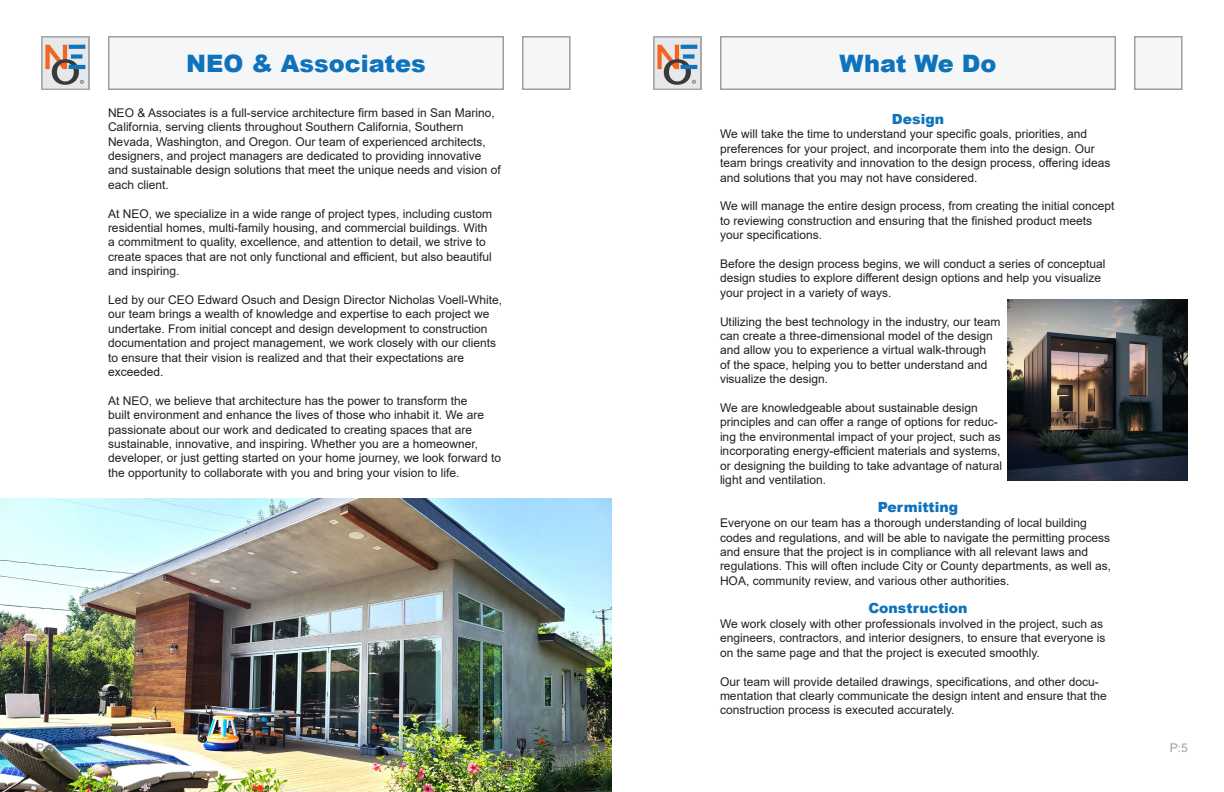
<style>
.page{position:relative;width:1224px;height:792px;background:#fff}
.page>*{position:absolute;margin:0;border:0;box-sizing:border-box;transform-origin:0 0}
.Page_Title{font:900 24px "Arial";color:#0f73bb}
.Sub_Title{font:900 14px "Arial";color:#0f73bb}
.t1{font:12px/14.4px "Arial";color:#231f20}
.t2{font:12px "Arial";color:#9d9fa2}
</style>
<div class="page">
<img style="left:41px;top:36px;width:49px;height:54px">
<div style="left:522px;top:36px;width:49px;height:54px;background:#f4f6f7;border:2px solid #9d9fa2"></div>
<div style="left:108px;top:36px;width:396px;height:54px;background:#f4f6f7;border:2px solid #9d9fa2"></div>
<img style="left:653px;top:36px;width:49px;height:54px">
<div style="left:1134px;top:36px;width:49px;height:54px;background:#f4f6f7;border:2px solid #9d9fa2"></div>
<div style="left:720px;top:36px;width:396px;height:54px;background:#f4f6f7;border:2px solid #9d9fa2"></div>
<img style="left:0;top:498px;width:612px;height:294px">
<img style="left:1008px;top:299px;width:180px;height:182px">
<p class="Page_Title" style="left:186px;top:46px;width:241px">NEO &amp; Associates</p>
<p class="Page_Title" style="left:839px;top:46px;width:159px">What We Do</p>
<p class="t1" style="left:108px;top:105px;width:394px">NEO &amp; Associates is a full-service architecture firm based in San Marino, California, serving clients throughout Southern California, Southern Nevada, Washington, and Oregon. Our team of experienced architects, designers, and project managers are dedicated to providing innovative and sustainable design solutions that meet the unique needs and vision of each client.</p>
<p class="t1" style="left:108px;top:206px;width:386px">At NEO, we specialize in a wide range of project types, including custom residential homes, multi-family housing, and commercial buildings. With a commitment to quality, excellence, and attention to detail, we strive to create spaces that are not only functional and efficient, but also beautiful and inspiring.</p>
<p class="t1" style="left:108px;top:292px;width:396px">Led by our CEO Edward Osuch and Design Director Nicholas Voell-White, our team brings a wealth of knowledge and expertise to each project we undertake. From initial concept and design development to construction documentation and project management, we work closely with our clients to ensure that their vision is realized and that their expectations are exceeded.</p>
<p class="t1" style="left:108px;top:393px;width:395px">At NEO, we believe that architecture has the power to transform the<br>built environment and enhance the lives of those who inhabit it. We are passionate about our work and dedicated to creating spaces that are sustainable, innovative, and inspiring. Whether you are a homeowner, developer, or just getting started on your home journey, we look forward to the opportunity to collaborate with you and bring your vision to life.</p>
<p class="Sub_Title" style="left:892px;top:109px;width:54px">Design</p>
<p class="t1" style="left:720px;top:127px;width:392px">We will take the time to understand your specific goals, priorities, and preferences for your project, and incorporate them into the design. Our team brings creativity and innovation to the design process, offering ideas and solutions that you may not have considered.</p>
<p class="t1" style="left:720px;top:199px;width:396px">We will manage the entire design process, from creating the initial concept to reviewing construction and ensuring that the finished product meets your specifications.</p>
<p class="t1" style="left:720px;top:256px;width:387px">Before the design process begins, we will conduct a series of conceptual design studies to explore different design options and help you visualize your project in a variety of ways.</p>
<p class="t1" style="left:720px;top:314px;width:282px">Utilizing the best technology in the industry, our team can create a three-dimensional model of the design and allow you to experience a virtual walk-through<br>of the space, helping you to better understand and visualize the design.</p>
<p class="t1" style="left:720px;top:400px;width:284px">We are knowledgeable about sustainable design principles and can offer a range of options for reduc&shy;ing the environmental impact of your project, such as incorporating energy-efficient materials and systems, or designing the building to take advantage of natural light and ventilation.</p>
<p class="t1" style="left:720px;top:516px;width:393px">Everyone on our team has a thorough understanding of local building codes and regulations, and will be able to navigate the permitting process and ensure that the project is in compliance with all relevant laws and regulations. This will often include City or County departments, as well as, HOA, community review, and various other authorities.</p>
<p class="t1" style="left:720px;top:616px;width:387px">We work closely with other professionals involved in the project, such as engineers, contractors, and interior designers, to ensure that everyone is on the same page and that the project is executed smoothly.</p>
<p class="t1" style="left:720px;top:674px;width:388px">Our team will provide detailed drawings, specifications, and other docu&shy;mentation that clearly communicate the design intent and ensure that the construction process is executed accurately.</p>
<p class="Sub_Title" style="left:878px;top:497px;width:82px">Permitting</p>
<p class="Sub_Title" style="left:868px;top:598px;width:101px">Construction</p>
<p class="t2" style="left:36px;top:740px;width:20px">P:4</p>
<p class="t2" style="left:1170px;top:740px;width:20px">P:5</p>
</div>
